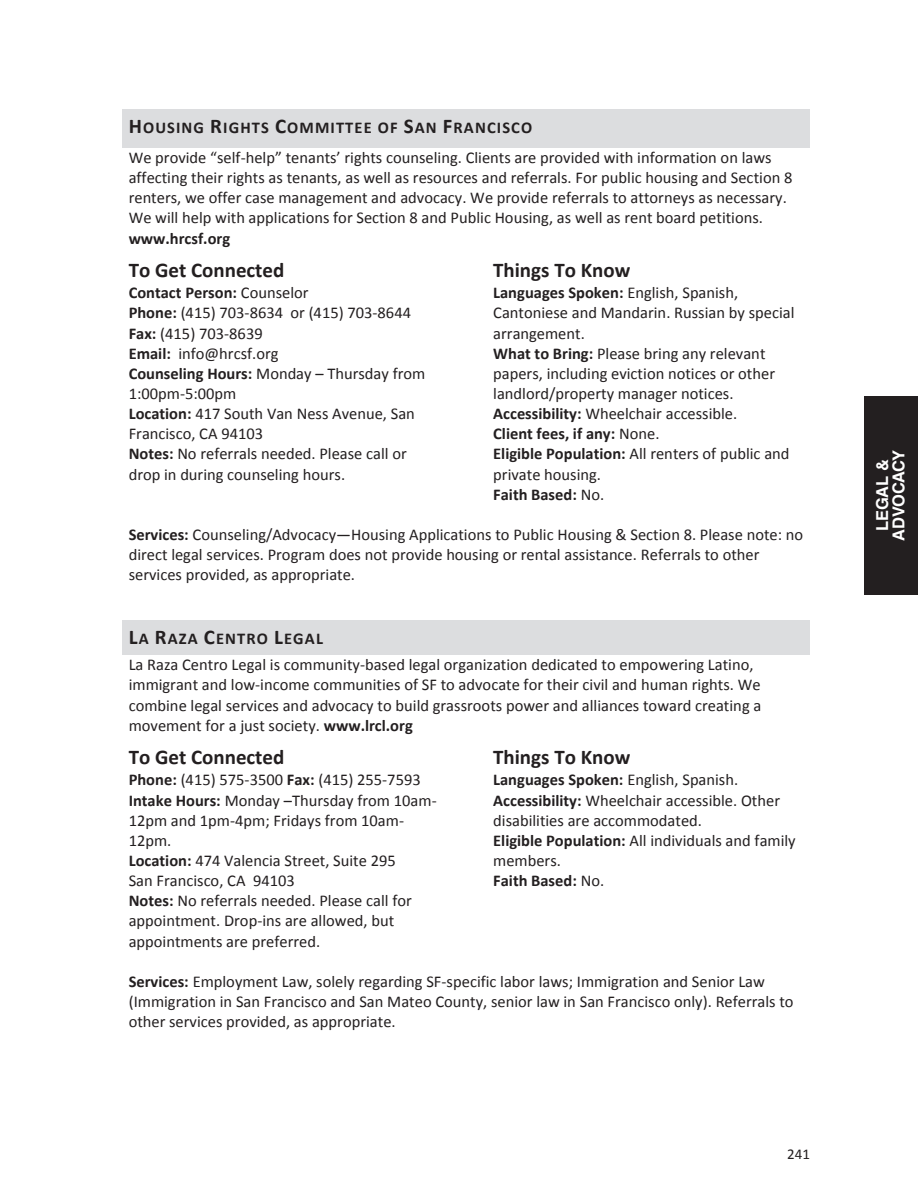
<style>
.page{position:relative;width:918px;height:1188px;background:#fff}
.page>*{position:absolute;margin:0;border:0;box-sizing:border-box;transform-origin:0 0}
.t1{font:700 21px "Calibri";color:#231f20}
.t2{font:16.5px/20.1px "Calibri";color:#231f20}
.t3{font:700 16.5px/16.5px "Helvetica LT Std";letter-spacing:-.02em;color:#fff;text-align:center}
.t4{font:700 16.5px "Calibri";color:#231f20}
.t5{font:15px "Calibri";color:#231f20}
.s1{font-weight:700;font-size:21px}
.s2{font-weight:700}
</style>
<div class="page">
<div style="left:126px;top:113px;width:680px;height:30px;background:#dcdddf"></div>
<svg style="left:122px;top:109px;width:4px;height:4px"></svg>
<hr style="left:126px;top:109px;width:680px;height:4px;background:#dcdddf">
<svg style="left:806px;top:109px;width:4px;height:4px"></svg>
<svg style="left:122px;top:143px;width:4px;height:4px"></svg>
<hr style="left:126px;top:143px;width:680px;height:4px;background:#dcdddf">
<svg style="left:806px;top:143px;width:4px;height:4px"></svg>
<hr style="left:122px;top:113px;width:4px;height:30px;background:#dcdddf">
<hr style="left:806px;top:113px;width:4px;height:30px;background:#dcdddf">
<div style="left:126px;top:625px;width:680px;height:25px;background:#dcdddf"></div>
<svg style="left:122px;top:620px;width:4px;height:5px"></svg>
<div style="left:126px;top:620px;width:680px;height:5px;background:#dcdddf"></div>
<svg style="left:806px;top:620px;width:4px;height:5px"></svg>
<svg style="left:122px;top:650px;width:4px;height:5px"></svg>
<div style="left:126px;top:650px;width:680px;height:5px;background:#dcdddf"></div>
<svg style="left:806px;top:650px;width:4px;height:5px"></svg>
<hr style="left:122px;top:625px;width:4px;height:25px;background:#dcdddf">
<hr style="left:806px;top:625px;width:4px;height:25px;background:#dcdddf">
<div style="left:864px;top:396px;width:54px;height:199px;background:#231f20"></div>
<p class="t2" style="left:129px;top:113px;width:644px;line-height:29.7px"><span class="s1">H</span><span class="s2">OUSING</span> <span class="s1">R</span><span class="s2">IGHTS</span> <span class="s1">C</span><span class="s2">OMMITTEE OF</span> <span class="s1">S</span><span class="s2">AN</span> <span class="s1">F</span><span class="s2">RANCISCO<br></span>We provide “self-help” tenants’ rights counseling. Clients are provided with information on laws</p>
<p class="t2" style="left:129px;top:168px;width:665px">affecting their rights as tenants, as well as resources and referrals. For public housing and Section 8 renters, we offer case management and advocacy. We provide referrals to attorneys as necessary.<br>We will help with applications for Section 8 and Public Housing, as well as rent board petitions.</p>
<p class="t4" style="left:129px;top:228px;width:103px">www.hrcsf.org</p>
<p class="t1" style="left:129px;top:257px;width:157px">To Get Connected</p>
<p class="t2" style="left:129px;top:283px;width:298px"><span class="s2">Contact Person:</span> Counselor<br><span class="s2">Phone:</span> (415) 703-8634 or (415) 703-8644<br><span class="s2">Fax:</span> (415) 703-8639<br><span class="s2">Email:</span> info@hrcsf.org<br><span class="s2">Counseling Hours:</span> Monday – Thursday from<br>1:00pm-5:00pm<br><span class="s2">Location:</span> 417 South Van Ness Avenue, San<br>Francisco, CA 94103<br><span class="s2">Notes:</span> No referrals needed. Please call or drop in during counseling hours.</p>
<p class="t1" style="left:493px;top:257px;width:139px">Things To Know</p>
<p class="t2" style="left:493px;top:283px;width:303px"><span class="s2">Languages Spoken:</span> English, Spanish, Cantoniese and Mandarin. Russian by special arrangement.<br><span class="s2">What to Bring:</span> Please bring any relevant papers, including eviction notices or other landlord/property manager notices.<br><span class="s2">Accessibility:</span> Wheelchair accessible.<br><span class="s2">Client fees, if any:</span> None.<br><span class="s2">Eligible Population:</span> All renters of public and private housing.<br><span class="s2">Faith Based:</span> No.</p>
<p class="t2" style="left:129px;top:525px;width:676px"><span class="s2">Services:</span> Counseling/Advocacy—Housing Applications to Public Housing &amp; Section 8. Please note: no direct legal services. Program does not provide housing or rental assistance. Referrals to other services provided, as appropriate.</p>
<p class="t2" style="left:129px;top:626px;width:626px;line-height:25.8px"><span class="s1">L</span><span class="s2">A</span> <span class="s1">R</span><span class="s2">AZA</span> <span class="s1">C</span><span class="s2">ENTRO</span> <span class="s1">L</span><span class="s2">EGAL<br></span>La Raza Centro Legal is community-based legal organization dedicated to empowering Latino,</p>
<p class="t2" style="left:129px;top:675px;width:634px;text-align:justify">immigrant and low-income communities of SF to advocate for their civil and human rights. We combine legal services and advocacy to build grassroots power and alliances toward creating a movement for a just society. <span class="s2">www.lrcl.org</span></p>
<p class="t1" style="left:129px;top:744px;width:157px">To Get Connected</p>
<p class="t2" style="left:129px;top:770px;width:310px"><span class="s2">Phone:</span> (415) 575-3500 <span class="s2">Fax:</span> (415) 255-7593<br><span class="s2">Intake Hours:</span> Monday –Thursday from 10am-12pm and 1pm-4pm; Fridays from 10am-12pm.<br><span class="s2">Location:</span> 474 Valencia Street, Suite 295<br>San Francisco, CA 94103<br><span class="s2">Notes:</span> No referrals needed. Please call for appointment. Drop-ins are allowed, but appointments are preferred.</p>
<p class="t1" style="left:493px;top:744px;width:139px">Things To Know</p>
<p class="t2" style="left:493px;top:770px;width:304px"><span class="s2">Languages Spoken:</span> English, Spanish.<br><span class="s2">Accessibility:</span> Wheelchair accessible. Other disabilities are accommodated.<br><span class="s2">Eligible Population:</span> All individuals and family members.<br><span class="s2">Faith Based:</span> No.</p>
<p class="t2" style="left:129px;top:971px;width:666px"><span class="s2">Services:</span> Employment Law, solely regarding SF-specific labor laws; Immigration and Senior Law (Immigration in San Francisco and San Mateo County, senior law in San Francisco only). Referrals to other services provided, as appropriate.</p>
<p class="t5" style="left:787px;top:1144px;width:24px">241</p>
<p class="t3" style="left:874px;top:541px;width:92px;rotate:-90deg">LEGAL &amp;<br>ADVOCACY</p>
</div>
